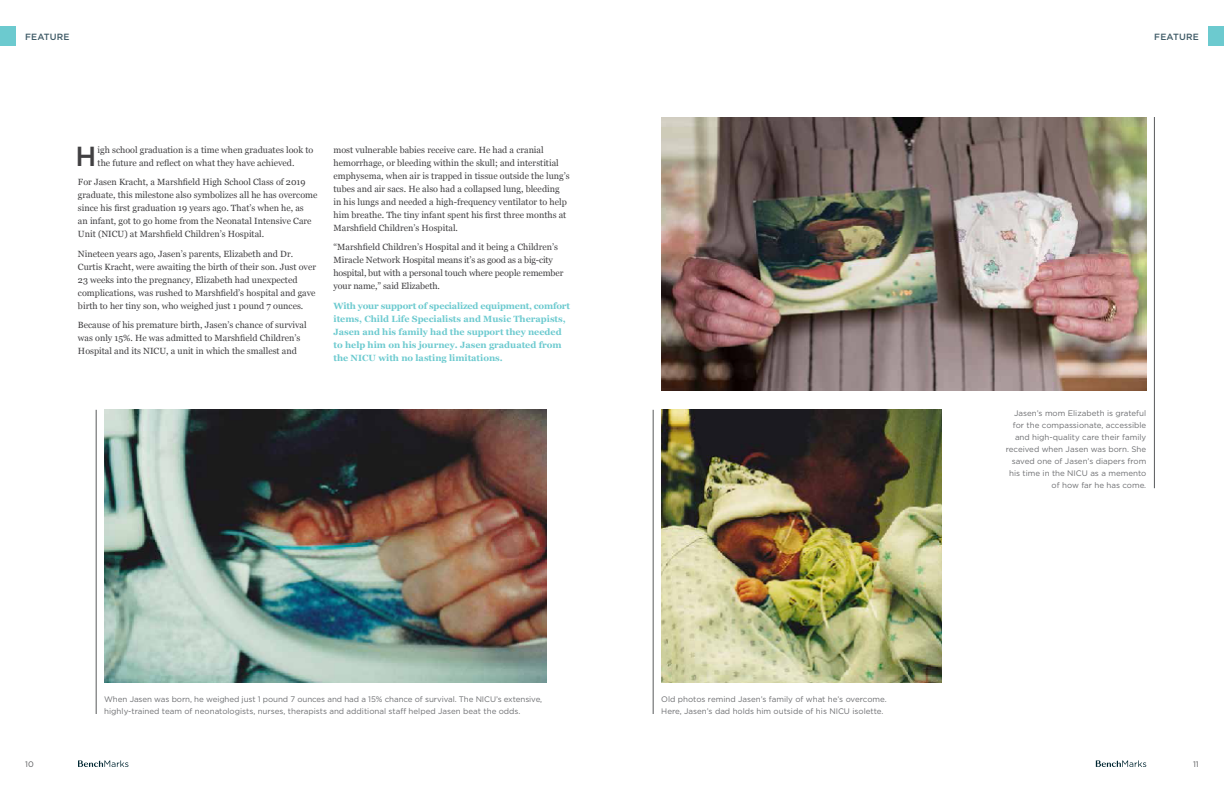
<style>
.page{position:relative;width:1224px;height:792px;background:#fff}
.page>*{position:absolute;margin:0;border:0;box-sizing:border-box;transform-origin:0 0}
.t1{font:500 27.6px "Gotham";color:#414042}
.t2{font:9px/13px "Georgia";color:#414042}
.t3{font:700 9px/13px "Georgia";color:#6ccacf}
.t4{font:500 9px "Gotham";letter-spacing:.02em;color:#3d5965}
.t5{font:8px/12px "Gotham";color:#6d6e71}
.t6{font:8px "Gotham";color:#58595b}
</style>
<div class="page">
<svg style="left:78px;top:760px;width:50px;height:7px"></svg>
<svg style="left:1096px;top:760px;width:50px;height:7px"></svg>
<div style="left:0;top:26px;width:15px;height:20px;background:#6ccacf"></div>
<div style="left:1209px;top:26px;width:15px;height:20px;background:#6ccacf"></div>
<img style="left:104px;top:410px;width:442px;height:272px">
<img style="left:661px;top:410px;width:280px;height:272px">
<hr style="left:653px;top:410px;width:1px;height:304px;background:#58595b">
<hr style="left:96px;top:410px;width:1px;height:304px;background:#58595b">
<hr style="left:1154px;top:117px;width:1px;height:371px;background:#58595b">
<img style="left:661px;top:117px;width:485px;height:274px">
<p class="t4" style="left:25px;top:31px;width:46px">FEATURE</p>
<p class="t4" style="left:1154px;top:31px;width:46px">FEATURE</p>
<h1 class="t1" style="left:76px;top:138px;width:22px">H</h1>
<p class="t2" style="left:98px;top:143px;width:217px">igh school graduation is a time when graduates look to the future and reflect on what they have achieved.</p>
<p class="t2" style="left:78px;top:175px;width:241px">For Jasen Kracht, a Marshfield High School Class of 2019 graduate, this milestone also symbolizes all he has overcome since his first graduation 19 years ago. That’s when he, as<br>an infant, got to go home from the Neonatal Intensive Care Unit (NICU) at Marshfield Children’s Hospital.</p>
<p class="t2" style="left:78px;top:247px;width:240px">Nineteen years ago, Jasen’s parents, Elizabeth and Dr.<br>Curtis Kracht, were awaiting the birth of their son. Just over 23 weeks into the pregnancy, Elizabeth had unexpected complications, was rushed to Marshfield’s hospital and gave birth to her tiny son, who weighed just 1 pound 7 ounces.</p>
<p class="t2" style="left:78px;top:318px;width:230px">Because of his premature birth, Jasen’s chance of survival was only 15%. He was admitted to Marshfield Children’s<br>Hospital and its NICU, a unit in which the smallest and</p>
<p class="t2" style="left:333px;top:143px;width:238px">most vulnerable babies receive care. He had a cranial hemorrhage, or bleeding within the skull; and interstitial emphysema, when air is trapped in tissue outside the lung’s tubes and air sacs. He also had a collapsed lung, bleeding in his lungs and needed a high-frequency ventilator to help him breathe. The tiny infant spent his first three months at Marshfield Children’s Hospital.</p>
<p class="t2" style="left:333px;top:240px;width:232px">“Marshfield Children’s Hospital and it being a Children’s Miracle Network Hospital means it’s as good as a big-city hospital, but with a personal touch where people remember your name,” said Elizabeth.</p>
<p class="t3" style="left:333px;top:299px;width:238px">With your support of specialized equipment, comfort items, Child Life Specialists and Music Therapists, Jasen and his family had the support they needed to help him on his journey. Jasen graduated from the NICU with no lasting limitations.</p>
<p class="t5" style="left:104px;top:693px;width:439px">When Jasen was born, he weighed just 1 pound 7 ounces and had a 15% chance of survival. The NICU’s extensive, highly-trained team of neonatologists, nurses, therapists and additional staff helped Jasen beat the odds.</p>
<p class="t5" style="left:661px;top:693px;width:227px">Old photos remind Jasen’s family of what he’s overcome.<br>Here, Jasen’s dad holds him outside of his NICU isolette.</p>
<p class="t5" style="left:1006px;top:407px;width:142px;text-align:right">Jasen’s mom Elizabeth is grateful for the compassionate, accessible and high-quality care their family received when Jasen was born. She saved one of Jasen’s diapers from his time in the NICU as a memento of how far he has come.</p>
<p class="t6" style="left:25px;top:759px;width:10px">10</p>
<p class="t6" style="left:1193px;top:759px;width:7px">11</p>
</div>
